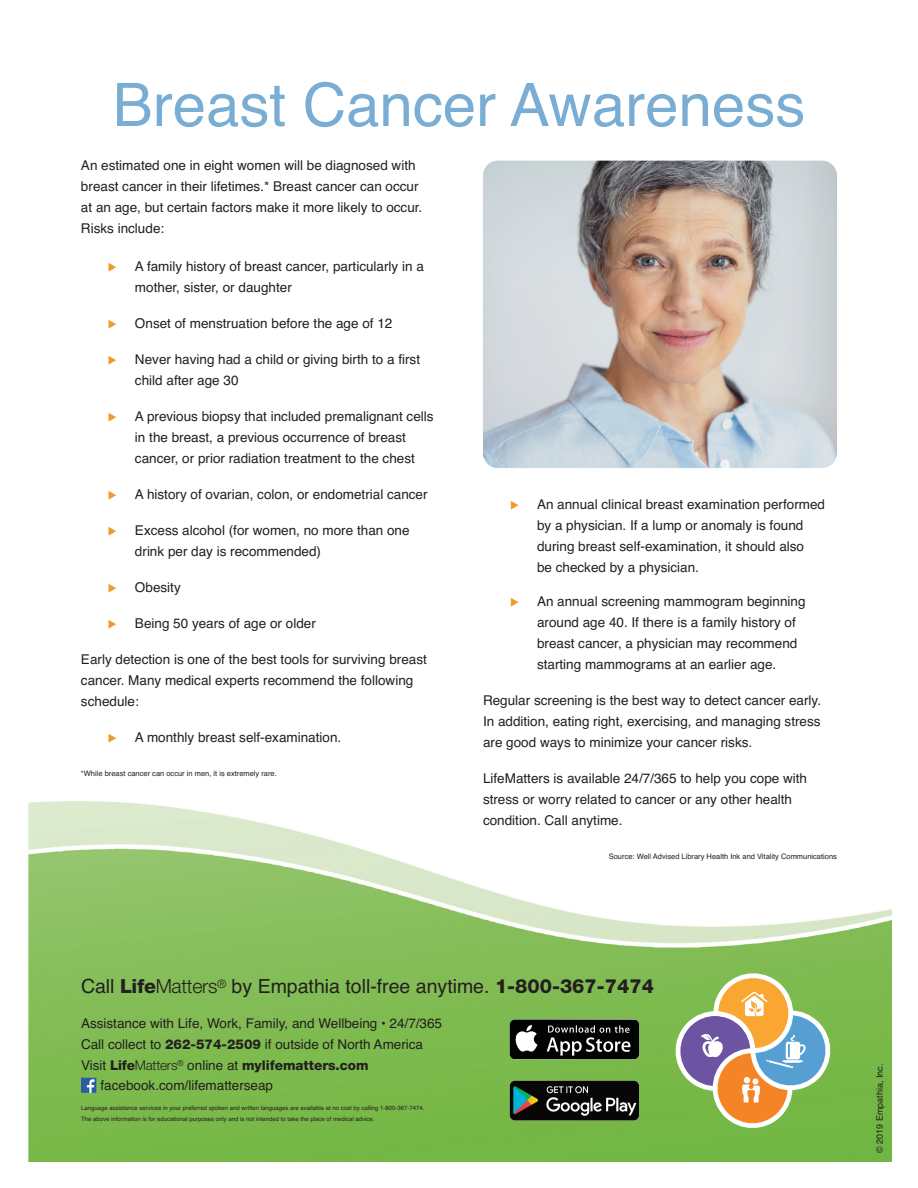
<style>
.page{position:relative;width:918px;height:1188px;background:#fff}
.page>*{position:absolute;margin:0;border:0;box-sizing:border-box;transform-origin:0 0}
.t1{font:60px "Helvetica";color:#7aadd3}
.t2{font:19.5px "Helvetica";color:#231f20}
.t3{font:13.5px/21px "Helvetica";color:#231f20}
.t4{font:9px "Helvetica";color:#231f20}
.t5{font:7.5px "Helvetica";color:#231f20}
.t6{font:6px/11.4px "Helvetica";color:#231f20}
.s1{color:#f19a28}
.s2{font-family:"Helvetica Neue LT Std";font-weight:800}
.s3{font-family:"Helvetica Neue LT Std";font-weight:300}
</style>
<div class="page">
<img style="left:28px;top:801px;width:863px;height:360px">
<svg style="left:674px;top:965px;width:164px;height:171px;background:#a3b077"></svg>
<img style="left:483px;top:161px;width:354px;height:307px;border-radius:15px">
<img style="left:81px;top:1078px;width:15px;height:15px">
<svg style="left:510px;top:1020px;width:129px;height:39px;background:#323333"></svg>
<img style="left:510px;top:1081px;width:129px;height:39px">
<h1 class="t1" style="left:113px;top:83px;width:694px">Breast Cancer Awareness</h1>
<p class="t3" style="left:81px;top:156px;width:343px">An estimated one in eight women will be diagnosed with breast cancer in their lifetimes.* Breast cancer can occur at an age, but certain factors make it more likely to occur.<br>Risks include:</p>
<p class="t3" style="left:135px;top:257px;width:290px;text-indent:-27px"><span class="s1">◆</span> A family history of breast cancer, particularly in a mother, sister, or daughter</p>
<p class="t3" style="left:108px;top:314px;width:286px"><span class="s1">◆</span> Onset of menstruation before the age of 12</p>
<p class="t3" style="left:135px;top:350px;width:287px;text-indent:-27px"><span class="s1">◆</span> Never having had a child or giving birth to a first child after age 30</p>
<p class="t3" style="left:135px;top:407px;width:300px;text-indent:-27px"><span class="s1">◆</span> A previous biopsy that included premalignant cells in the breast, a previous occurrence of breast cancer, or prior radiation treatment to the chest</p>
<p class="t3" style="left:108px;top:485px;width:321px"><span class="s1">◆</span> A history of ovarian, colon, or endometrial cancer</p>
<p class="t3" style="left:135px;top:521px;width:276px;text-indent:-27px"><span class="s1">◆</span> Excess alcohol (for women, no more than one drink per day is recommended)</p>
<p class="t3" style="left:108px;top:578px;width:74px"><span class="s1">◆</span> Obesity</p>
<p class="t3" style="left:108px;top:614px;width:209px"><span class="s1">◆</span> Being 50 years of age or older</p>
<p class="t3" style="left:81px;top:650px;width:347px">Early detection is one of the best tools for surviving breast cancer. Many medical experts recommend the following schedule:</p>
<p class="t3" style="left:108px;top:728px;width:235px"><span class="s1">◆</span> A monthly breast self-examination.</p>
<p class="t5" style="left:81px;top:771px;width:197px">*While breast cancer can occur in men, it is extremely rare.</p>
<p class="t3" style="left:537px;top:495px;width:290px;text-indent:-27px"><span class="s1">◆</span> An annual clinical breast examination performed by a physician. If a lump or anomaly is found during breast self-examination, it should also<br>be checked by a physician.</p>
<p class="t3" style="left:537px;top:592px;width:270px;text-indent:-27px"><span class="s1">◆</span> An annual screening mammogram beginning around age 40. If there is a family history of breast cancer, a physician may recommend starting mammograms at an earlier age.</p>
<p class="t3" style="left:483px;top:691px;width:340px;text-align:justify">Regular screening is the best way to detect cancer early.<br>In addition, eating right, exercising, and managing stress are good ways to minimize your cancer risks.</p>
<p class="t3" style="left:483px;top:769px;width:326px">LifeMatters is available 24/7/365 to help you cope with stress or worry related to cancer or any other health condition. Call anytime.</p>
<p class="t5" style="left:609px;top:854px;width:230px">Source: Well Advised Library Health Ink and Vitality Communications</p>
<p class="t2" style="left:81px;top:979px;width:574px">Call <span class="s2">Life</span><span class="s3">Matters</span><sup>®</sup> by Empathia toll-free anytime. <span class="s2">1-800-367-7474</span></p>
<p class="t3" style="left:81px;top:1014px;width:363px">Assistance with Life, Work, Family, and Wellbeing • 24/7/365<br>Call collect to <span class="s2">262-574-2509</span> if outside of North America<br>Visit <span class="s2">Life</span><span class="s3">Matters</span><sup>®</sup> online at <span class="s2">mylifematters.com</span></p>
<p class="t3" style="left:101px;top:1077px;width:174px">facebook.com/lifematterseap</p>
<p class="t6" style="left:81px;top:1102px;width:345px">Language assistance services in your preferred spoken and written languages are available at no cost by calling 1-800-367-7474.<br>The above information is for educational purposes only and is not intended to take the place of medical advice.</p>
<p class="t4" style="left:876px;top:1153px;width:91px;rotate:-90deg">© 2019 Empathia, Inc.</p>
</div>
